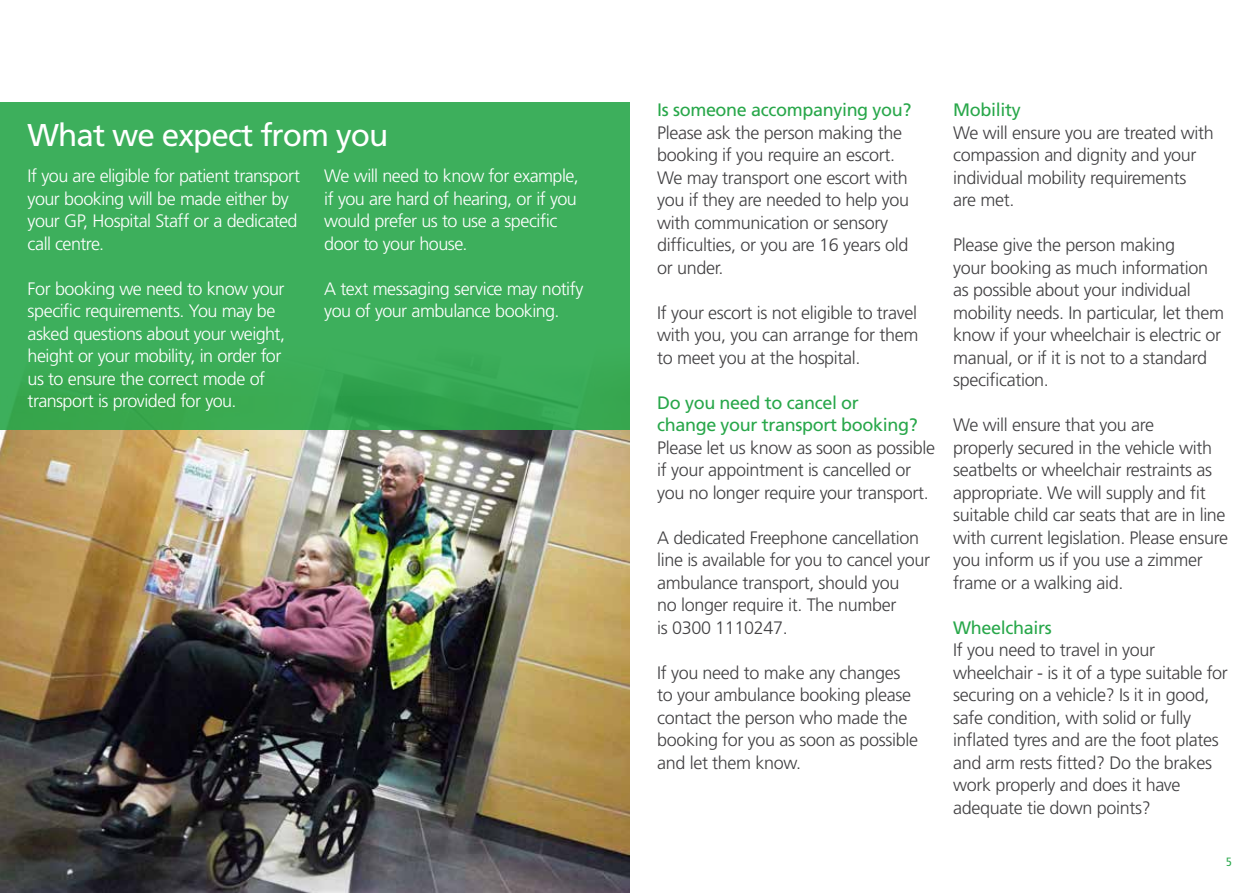
<style>
.page{position:relative;width:1259px;height:893px;background:#fff}
.page>*{position:absolute;margin:0;border:0;box-sizing:border-box;transform-origin:0 0}
.t1{font:31.5px "Frutiger";letter-spacing:-.03em;color:#fff}
.t2{font:300 18px/22.5px "Frutiger";letter-spacing:-.02em;color:#414042}
.t3{font:300 18px/22.5px "Frutiger";letter-spacing:-.03em;color:#fff}
.t4{font:18px/22.5px "Frutiger";letter-spacing:-.02em;color:#28a74a}
.t5{font:condensed 12px "Frutiger";color:#28a74a}
</style>
<div class="page">
<img style="left:0;top:429px;width:629px;height:464px">
<div style="left:0;top:102px;width:629px;height:327px;background:linear-gradient(to bottom,#3fb15f,#39aa55)"></div>
<h1 class="t1" style="left:28px;top:117px;width:362px">What we expect from you</h1>
<p class="t3" style="left:28px;top:165px;width:274px">If you are eligible for patient transport your booking will be made either by your GP, Hospital Staff or a dedicated call centre.</p>
<p class="t3" style="left:28px;top:277px;width:259px">For booking we need to know your specific requirements. You may be asked questions about your weight, height or your mobility, in order for us to ensure the correct mode of transport is provided for you.</p>
<p class="t3" style="left:324px;top:165px;width:256px">We will need to know for example, if you are hard of hearing, or if you would prefer us to use a specific door to your house.</p>
<p class="t3" style="left:324px;top:277px;width:261px">A text messaging service may notify you of your ambulance booking.</p>
<p class="t4" style="left:657px;top:98px;width:256px">Is someone accompanying you?</p>
<p class="t2" style="left:657px;top:121px;width:253px">Please ask the person making the booking if you require an escort.<br>We may transport one escort with you if they are needed to help you with communication or sensory difficulties, or you are 16 years old or under.</p>
<p class="t2" style="left:657px;top:301px;width:263px;text-align:justify">If your escort is not eligible to travel with you, you can arrange for them to meet you at the hospital.</p>
<p class="t4" style="left:657px;top:391px;width:262px">Do you need to cancel or change your transport booking?</p>
<p class="t2" style="left:657px;top:436px;width:279px">Please let us know as soon as possible if your appointment is cancelled or you no longer require your transport.</p>
<p class="t2" style="left:657px;top:526px;width:274px">A dedicated Freephone cancellation line is available for you to cancel your ambulance transport, should you<br>no longer require it. The number<br>is 0300 1110247.</p>
<p class="t2" style="left:657px;top:661px;width:262px">If you need to make any changes to your ambulance booking please contact the person who made the booking for you as soon as possible and let them know.</p>
<p class="t4" style="left:953px;top:98px;width:69px">Mobility</p>
<p class="t2" style="left:953px;top:121px;width:262px">We will ensure you are treated with compassion and dignity and your individual mobility requirements are met.</p>
<p class="t2" style="left:953px;top:234px;width:272px">Please give the person making<br>your booking as much information as possible about your individual mobility needs. In particular, let them know if your wheelchair is electric or manual, or if it is not to a standard specification.</p>
<p class="t2" style="left:953px;top:414px;width:276px">We will ensure that you are<br>properly secured in the vehicle with seatbelts or wheelchair restraints as appropriate. We will supply and fit suitable child car seats that are in line with current legislation. Please ensure you inform us if you use a zimmer frame or a walking aid.</p>
<p class="t4" style="left:953px;top:616px;width:100px">Wheelchairs</p>
<p class="t2" style="left:953px;top:639px;width:276px">If you need to travel in your wheelchair - is it of a type suitable for securing on a vehicle? Is it in good, safe condition, with solid or fully inflated tyres and are the foot plates and arm rests fitted? Do the brakes work properly and does it have adequate tie down points?</p>
<p class="t5" style="left:1226px;top:854px;width:7px">5</p>
</div>
